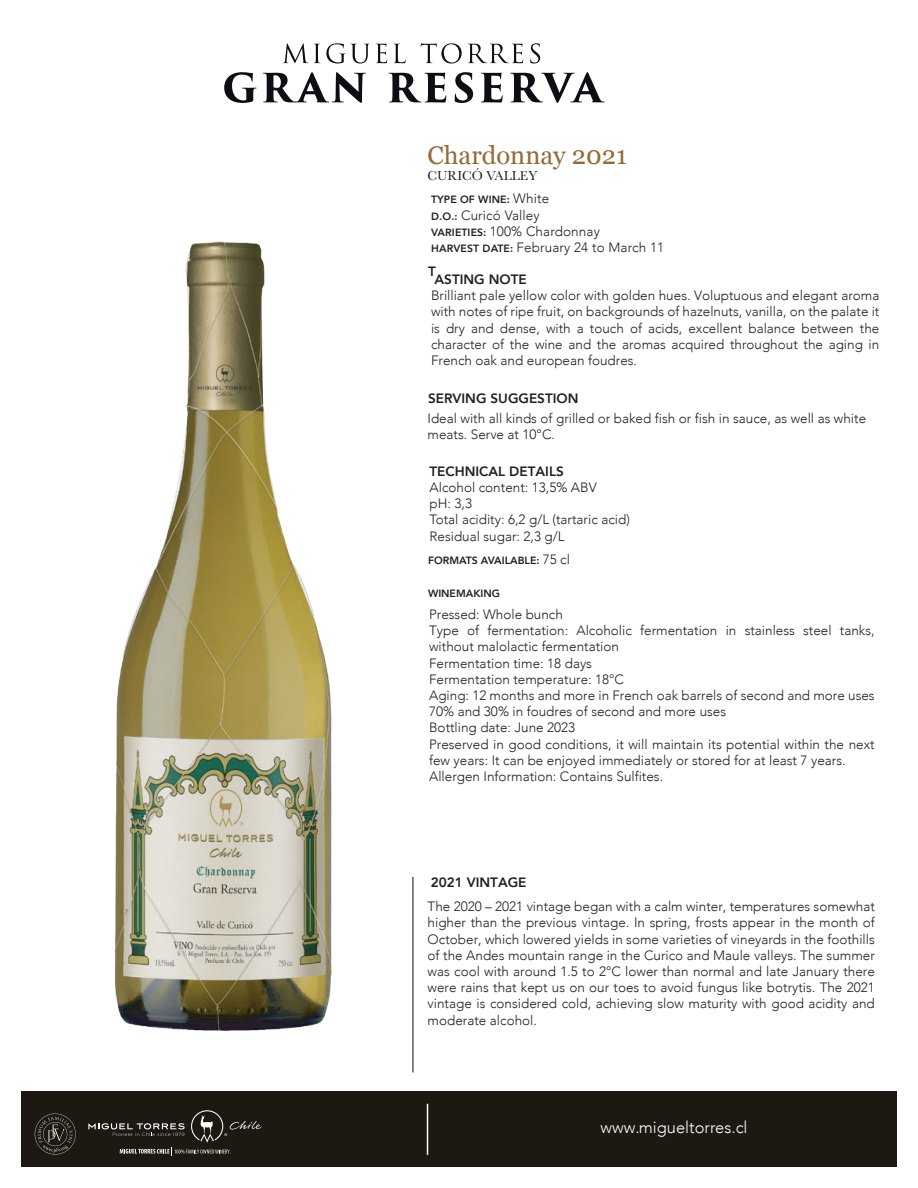
<style>
.page{position:relative;width:918px;height:1188px;background:#fff}
.page>*{position:absolute;margin:0;border:0;box-sizing:border-box;transform-origin:0 0}
.t1{font:25.5px "Georgia";color:#946b37}
.t2{font:300 16.5px "Avenir";color:#fff}
.t3{font:300 13.5px/16.2px "Avenir";color:#231f20}
.t4{font:800 13.5px "Avenir";color:#231f20}
.t5{font:13.5px "Baskerville";color:#231f20}
.t6{font:800 10.5px "Avenir";color:#231f20}
.s1{font-weight:300;font-size:13.5px}
.s2{font-weight:800;font-size:10.5px}
</style>
<div class="page">
<div style="left:21px;top:1091px;width:876px;height:76px;background:#1e1812"></div>
<hr style="left:427px;top:1104px;width:1px;height:51px;background:#fff">
<svg style="left:35px;top:1114px;width:41px;height:41px"></svg>
<svg style="left:88px;top:1110px;width:174px;height:45px"></svg>
<svg style="left:283px;top:43px;width:37px;height:20px"></svg>
<svg style="left:326px;top:43px;width:44px;height:21px"></svg>
<svg style="left:376px;top:43px;width:11px;height:20px"></svg>
<svg style="left:394px;top:44px;width:12px;height:19px"></svg>
<svg style="left:421px;top:43px;width:41px;height:21px"></svg>
<svg style="left:468px;top:43px;width:55px;height:20px"></svg>
<svg style="left:530px;top:43px;width:10px;height:21px"></svg>
<svg style="left:224px;top:72px;width:33px;height:31px"></svg>
<svg style="left:263px;top:72px;width:103px;height:31px"></svg>
<svg style="left:389px;top:73px;width:57px;height:30px"></svg>
<svg style="left:455px;top:72px;width:18px;height:31px"></svg>
<svg style="left:481px;top:73px;width:22px;height:30px"></svg>
<svg style="left:510px;top:72px;width:95px;height:31px"></svg>
<hr style="left:413px;top:877px;width:1px;height:195px;background:#140c0c">
<img style="left:114px;top:241px;width:218px;height:790px">
<h1 class="t1" style="left:427px;top:137px;width:201px">Chardonnay 2021</h1>
<p class="t5" style="left:427px;top:167px;width:112px">CURICÓ VALLEY</p>
<p class="t6" style="left:431px;top:192px;width:120px">TYPE OF WINE: <span class="s1">White</span></p>
<p class="t3" style="left:431px;top:207px;width:235px"><span class="s2">D.O.:</span> Curicó Valley<br><span class="s2">VARIETIES:</span> 100% Chardonnay<br><span class="s2">HARVEST DATE:</span> February 24 to March 11</p>
<p class="t4" style="left:428px;top:261px;width:9px">T</p>
<p class="t4" style="left:435px;top:269px;width:94px">ASTING NOTE</p>
<p class="t3" style="left:431px;top:288px;width:450px;text-align:justify">Brilliant pale yellow color with golden hues. Voluptuous and elegant aroma with notes of ripe fruit, on backgrounds of hazelnuts, vanilla, on the palate it is dry and dense, with a touch of acids, excellent balance between the character of the wine and the aromas acquired throughout the aging in French oak and european foudres.</p>
<p class="t4" style="left:428px;top:388px;width:152px">SERVING SUGGESTION</p>
<p class="t3" style="left:428px;top:410px;width:440px">Ideal with all kinds of grilled or baked fish or fish in sauce, as well as white meats. Serve at 10°C.</p>
<p class="t4" style="left:430px;top:461px;width:136px">TECHNICAL DETAILS</p>
<p class="t3" style="left:430px;top:479px;width:202px">Alcohol content: 13,5% ABV<br>pH: 3,3<br>Total acidity: 6,2 g/L (tartaric acid)<br>Residual sugar: 2,3 g/L</p>
<p class="t6" style="left:428px;top:552px;width:143px">FORMATS AVAILABLE: <span class="s1">75 cl</span></p>
<p class="t6" style="left:428px;top:585px;width:73px">WINEMAKING</p>
<p class="t3" style="left:429px;top:606px;width:447px">Pressed: Whole bunch<br>Type of fermentation: Alcoholic fermentation in stainless steel tanks, without malolactic fermentation<br>Fermentation time: 18 days<br>Fermentation temperature: 18°C<br>Aging: 12 months and more in French oak barrels of second and more uses 70% and 30% in foudres of second and more uses<br>Bottling date: June 2023<br>Preserved in good conditions, it will maintain its potential within the next few years: It can be enjoyed immediately or stored for at least 7 years.<br>Allergen Information: Contains Sulfites.</p>
<p class="t4" style="left:431px;top:872px;width:97px">2021 VINTAGE</p>
<p class="t3" style="left:428px;top:898px;width:449px;text-align:justify">The 2020 – 2021 vintage began with a calm winter, temperatures somewhat higher than the previous vintage. In spring, frosts appear in the month of October, which lowered yields in some varieties of vineyards in the foothills of the Andes mountain range in the Curico and Maule valleys. The summer was cool with around 1.5 to 2°C lower than normal and late January there were rains that kept us on our toes to avoid fungus like botrytis. The 2021 vintage is considered cold, achieving slow maturity with good acidity and moderate alcohol.</p>
<p class="t2" style="left:601px;top:1118px;width:149px">www.migueltorres.cl</p>
</div>
